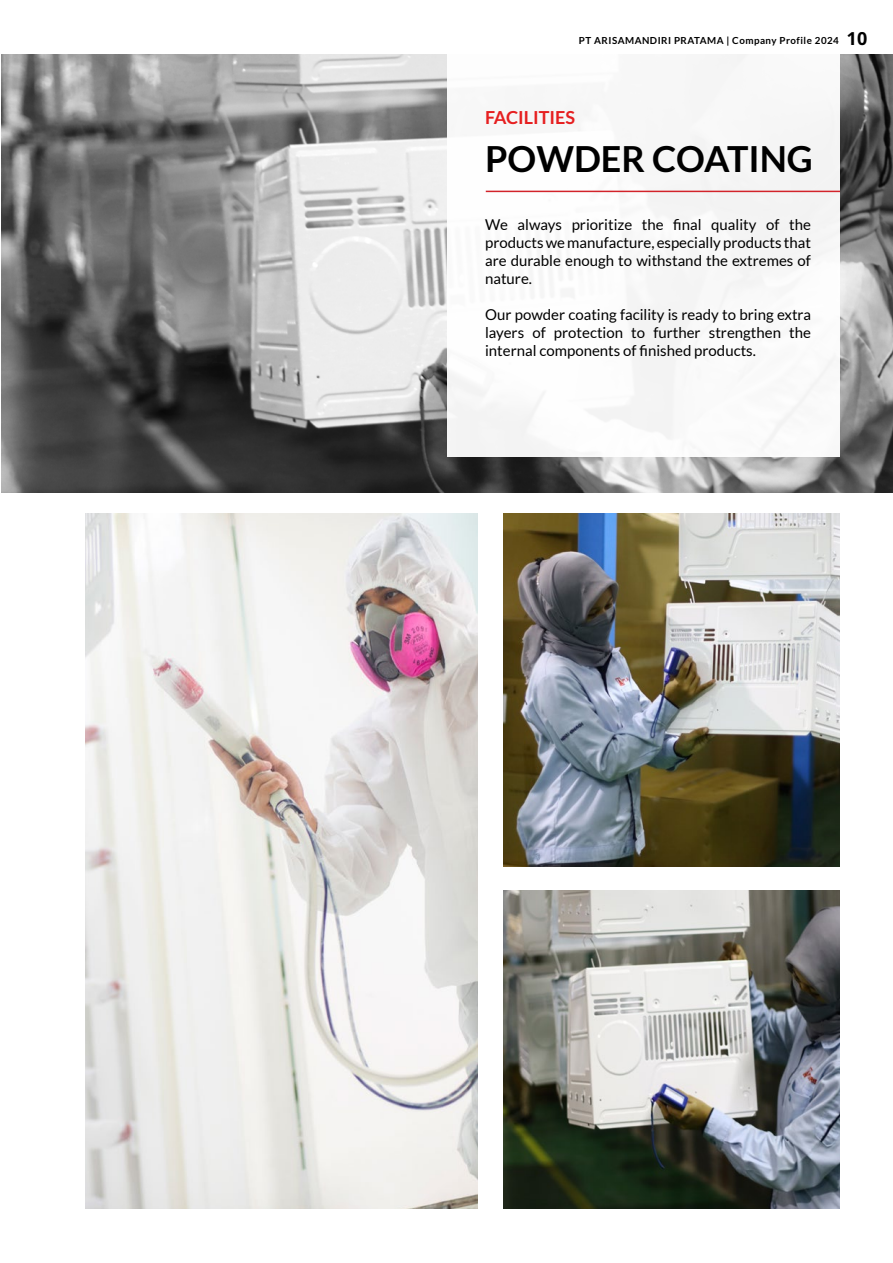
<style>
.page{position:relative;width:893px;height:1263px;background:#fff}
.page>*{position:absolute;margin:0;border:0;box-sizing:border-box;transform-origin:0 0}
.t1{font:700 36px "Lato";color:#000}
.t2{font:700 18px "Lato";color:#e61f20}
.t3{font:15px/18px "Lato";color:#000;text-align:justify}
.t4{font:700 9.75px "Lato";letter-spacing:.05em;color:#000}
.s1{font-family:"Noto Sans";font-size:18px}
</style>
<div class="page">
<svg style="left:1px;top:54px;width:892px;height:1px"></svg>
<img style="left:1px;top:55px;width:892px;height:438px">
<div style="left:447px;top:48px;width:393px;height:409px;background:#fff"></div>
<img style="left:85px;top:514px;width:392px;height:695px">
<img style="left:503px;top:514px;width:337px;height:352px">
<img style="left:503px;top:890px;width:337px;height:319px">
<hr style="left:486px;top:191px;width:354px;height:1px;background:#d2232a">
<p class="t4" style="left:579px;top:35px;width:290px">PT ARISAMANDIRI PRATAMA | Company Profile 2024 <span class="s1">10</span></p>
<p class="t2" style="left:485px;top:107px;width:92px">FACILITIES</p>
<h1 class="t1" style="left:485px;top:139px;width:329px">POWDER COATING</h1>
<p class="t3" style="left:485px;top:216px;width:327px">We always prioritize the final quality of the products we manufacture, especially products that are durable enough to withstand the extremes of nature.</p>
<p class="t3" style="left:485px;top:306px;width:327px">Our powder coating facility is ready to bring extra layers of protection to further strengthen the internal components of finished products.</p>
</div>
